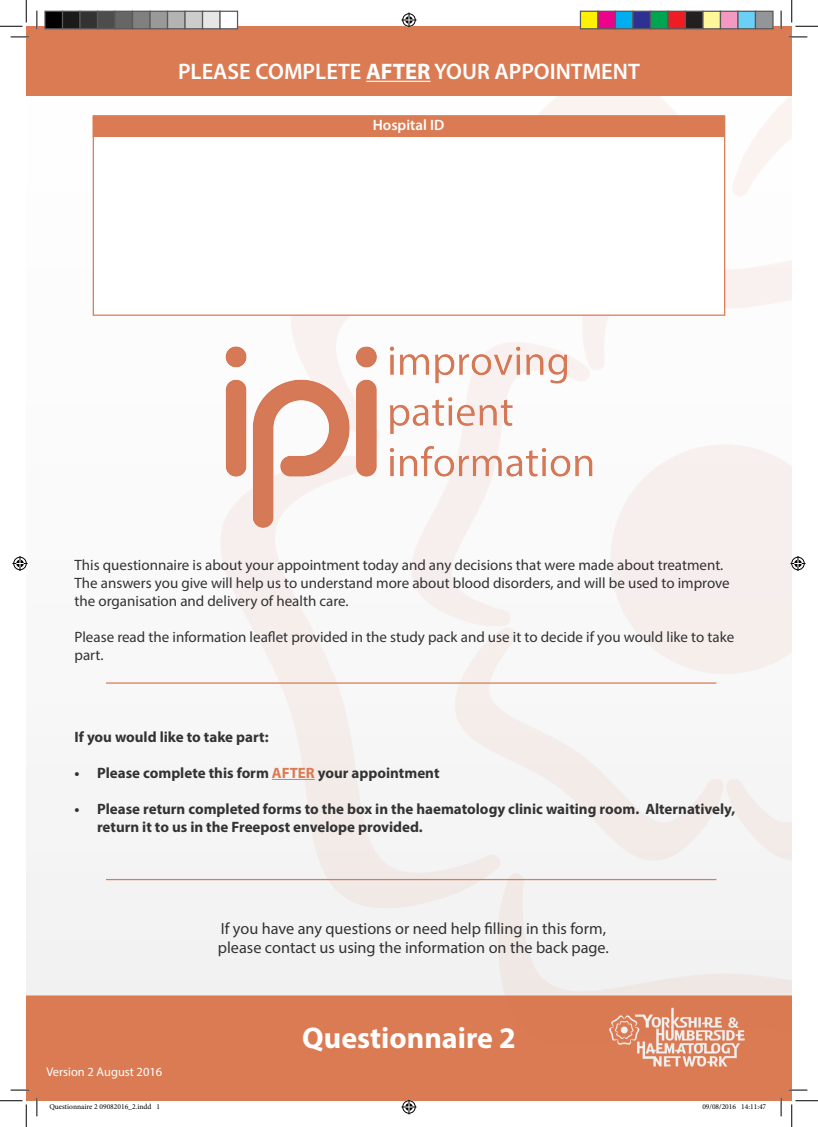
<style>
.page{position:relative;width:818px;height:1127px;background:#fff}
.page>*{position:absolute;margin:0;border:0;box-sizing:border-box;transform-origin:0 0}
.Paragraph_Style_1{font:700 30px "Myriad Pro";color:#fff}
.t1{font:600 22.5px "Myriad Pro";color:#fff}
.t2{font:16.25px "Myriad Pro";color:#333}
.t3{font:15px/18px "Myriad Pro";color:#333}
.t4{font:700 15px/18px "Myriad Pro";color:#333}
.t5{font:600 15px "Myriad Pro";color:#fff}
.t6{font:12.5px "Myriad Pro";color:#fff}
.t7{font:7.5px "Minion Pro";color:#000}
.s1{font-weight:700}
.s2{color:#db7b53}
</style>
<div class="page">
<div style="left:26px;top:995px;width:766px;height:105px;background:#db7b53"></div>
<img style="left:208px;top:96px;width:584px;height:971px">
<div style="left:26px;top:26px;width:766px;height:70px;background:#db7b53"></div>
<div style="left:93px;top:115px;width:632px;height:201px;background:#fff;border:1px solid #db7b53"></div>
<div style="left:93px;top:115px;width:631px;height:22px;background:#db7b53;border:1px solid #db7b53"></div>
<hr style="left:366px;top:81px;width:64px;height:1px;background:#fff">
<hr style="left:272px;top:778px;width:43px;height:1px;background:#db7b53">
<hr style="left:106px;top:682px;width:610px;height:1px;background:#db7b53">
<hr style="left:106px;top:878px;width:610px;height:2px;background:#db7b53">
<img style="left:225px;top:345px;width:368px;height:183px">
<img style="left:608px;top:1006px;width:138px;height:60px">
<svg style="left:11px;top:36px;width:18px;height:2px"></svg>
<svg style="left:788px;top:36px;width:19px;height:2px"></svg>
<svg style="left:11px;top:1089px;width:18px;height:1px"></svg>
<svg style="left:788px;top:1089px;width:19px;height:1px"></svg>
<svg style="left:36px;top:11px;width:2px;height:18px"></svg>
<svg style="left:36px;top:1097px;width:2px;height:18px"></svg>
<svg style="left:780px;top:11px;width:2px;height:18px"></svg>
<svg style="left:780px;top:1097px;width:2px;height:18px"></svg>
<svg style="left:0;top:0;width:27px;height:27px"></svg>
<svg style="left:0;top:1100px;width:27px;height:26px"></svg>
<svg style="left:791px;top:0;width:27px;height:27px"></svg>
<svg style="left:791px;top:1100px;width:27px;height:26px"></svg>
<svg style="left:401px;top:13px;width:15px;height:15px"></svg>
<svg style="left:401px;top:1099px;width:15px;height:15px"></svg>
<svg style="left:13px;top:556px;width:15px;height:15px"></svg>
<svg style="left:790px;top:556px;width:15px;height:15px"></svg>
<div style="left:45px;top:11px;width:18px;height:18px;background:#000"></div>
<div style="left:44px;top:11px;width:19px;height:18px;border:1px solid #595959"></div>
<div style="left:63px;top:11px;width:17px;height:18px;background:#1a1a1a"></div>
<div style="left:62px;top:11px;width:19px;height:18px;border:1px solid #595959"></div>
<div style="left:80px;top:11px;width:18px;height:18px;background:#333"></div>
<div style="left:79px;top:11px;width:19px;height:18px;border:1px solid #595959"></div>
<div style="left:98px;top:11px;width:17px;height:18px;background:#4d4d4d"></div>
<div style="left:97px;top:11px;width:19px;height:18px;border:1px solid #595959"></div>
<div style="left:115px;top:11px;width:18px;height:18px;background:#666"></div>
<div style="left:114px;top:11px;width:19px;height:18px;border:1px solid #595959"></div>
<div style="left:133px;top:11px;width:17px;height:18px;background:#808080"></div>
<div style="left:132px;top:11px;width:19px;height:18px;border:1px solid #595959"></div>
<div style="left:150px;top:11px;width:18px;height:18px;background:#999"></div>
<div style="left:149px;top:11px;width:19px;height:18px;border:1px solid #595959"></div>
<div style="left:168px;top:11px;width:17px;height:18px;background:#b3b3b3"></div>
<div style="left:167px;top:11px;width:19px;height:18px;border:1px solid #595959"></div>
<div style="left:185px;top:11px;width:18px;height:18px;background:#ccc"></div>
<div style="left:184px;top:11px;width:19px;height:18px;border:1px solid #595959"></div>
<div style="left:203px;top:11px;width:17px;height:18px;background:#e6e6e6"></div>
<div style="left:202px;top:11px;width:19px;height:18px;border:1px solid #595959"></div>
<div style="left:220px;top:11px;width:18px;height:18px;background:#fff"></div>
<div style="left:219px;top:11px;width:19px;height:18px;border:1px solid #595959"></div>
<div style="left:580px;top:11px;width:18px;height:18px;background:#fff101"></div>
<div style="left:580px;top:11px;width:18px;height:18px;border:1px solid #595959"></div>
<div style="left:598px;top:11px;width:17px;height:18px;background:#ed028c"></div>
<div style="left:597px;top:11px;width:19px;height:18px;border:1px solid #595959"></div>
<div style="left:615px;top:11px;width:18px;height:18px;background:#00aeef"></div>
<div style="left:615px;top:11px;width:18px;height:18px;border:1px solid #595959"></div>
<div style="left:633px;top:11px;width:17px;height:18px;background:#2e3092"></div>
<div style="left:632px;top:11px;width:19px;height:18px;border:1px solid #595959"></div>
<div style="left:650px;top:11px;width:18px;height:18px;background:#00a54f"></div>
<div style="left:650px;top:11px;width:18px;height:18px;border:1px solid #595959"></div>
<div style="left:668px;top:11px;width:17px;height:18px;background:#ee1d23"></div>
<div style="left:667px;top:11px;width:19px;height:18px;border:1px solid #595959"></div>
<div style="left:685px;top:11px;width:18px;height:18px;background:#231f20"></div>
<div style="left:685px;top:11px;width:18px;height:18px;border:1px solid #595959"></div>
<div style="left:703px;top:11px;width:17px;height:18px;background:#fff79a"></div>
<div style="left:702px;top:11px;width:19px;height:18px;border:1px solid #595959"></div>
<div style="left:720px;top:11px;width:18px;height:18px;background:#f499c2"></div>
<div style="left:720px;top:11px;width:18px;height:18px;border:1px solid #595959"></div>
<div style="left:738px;top:11px;width:17px;height:18px;background:#6bcff6"></div>
<div style="left:737px;top:11px;width:19px;height:18px;border:1px solid #595959"></div>
<div style="left:755px;top:11px;width:18px;height:18px;background:#939598"></div>
<div style="left:755px;top:11px;width:18px;height:18px;border:1px solid #595959"></div>
<p class="t1" style="left:178px;top:57px;width:463px">PLEASE COMPLETE <span class="s1">AFTER</span> YOUR APPOINTMENT</p>
<p class="t5" style="left:373px;top:115px;width:73px">Hospital ID</p>
<p class="t3" style="left:75px;top:555px;width:657px">This questionnaire is about your appointment today and any decisions that were made about treatment.<br>The answers you give will help us to understand more about blood disorders, and will be used to improve the organisation and delivery of health care.</p>
<p class="t3" style="left:75px;top:627px;width:661px">Please read the information leaflet provided in the study pack and use it to decide if you would like to take part.</p>
<p class="t4" style="left:75px;top:727px;width:196px">If you would like to take part:</p>
<p class="t4" style="left:75px;top:763px;width:366px">• Please complete this form <span class="s2">AFTER</span> your appointment</p>
<p class="t4" style="left:97px;top:799px;width:640px;text-indent:-22px">• Please return completed forms to the box in the haematology clinic waiting room. Alternatively, return it to us in the Freepost envelope provided.</p>
<p class="t2" style="left:221px;top:917px;width:387px">If you have any questions or need help filling in this form,</p>
<p class="t2" style="left:218px;top:937px;width:393px">please contact us using the information on the back page.</p>
<p class="t6" style="left:46px;top:1064px;width:117px">Version 2 August 2016</p>
<p class="Paragraph_Style_1" style="left:302px;top:1017px;width:215px">Questionnaire 2</p>
<p class="t7" style="left:49px;top:1101px;width:112px">Questionnaire 2 09082016_2.indd 1</p>
<p class="t7" style="left:702px;top:1101px;width:65px">09/08/2016 14:11:47</p>
</div>
